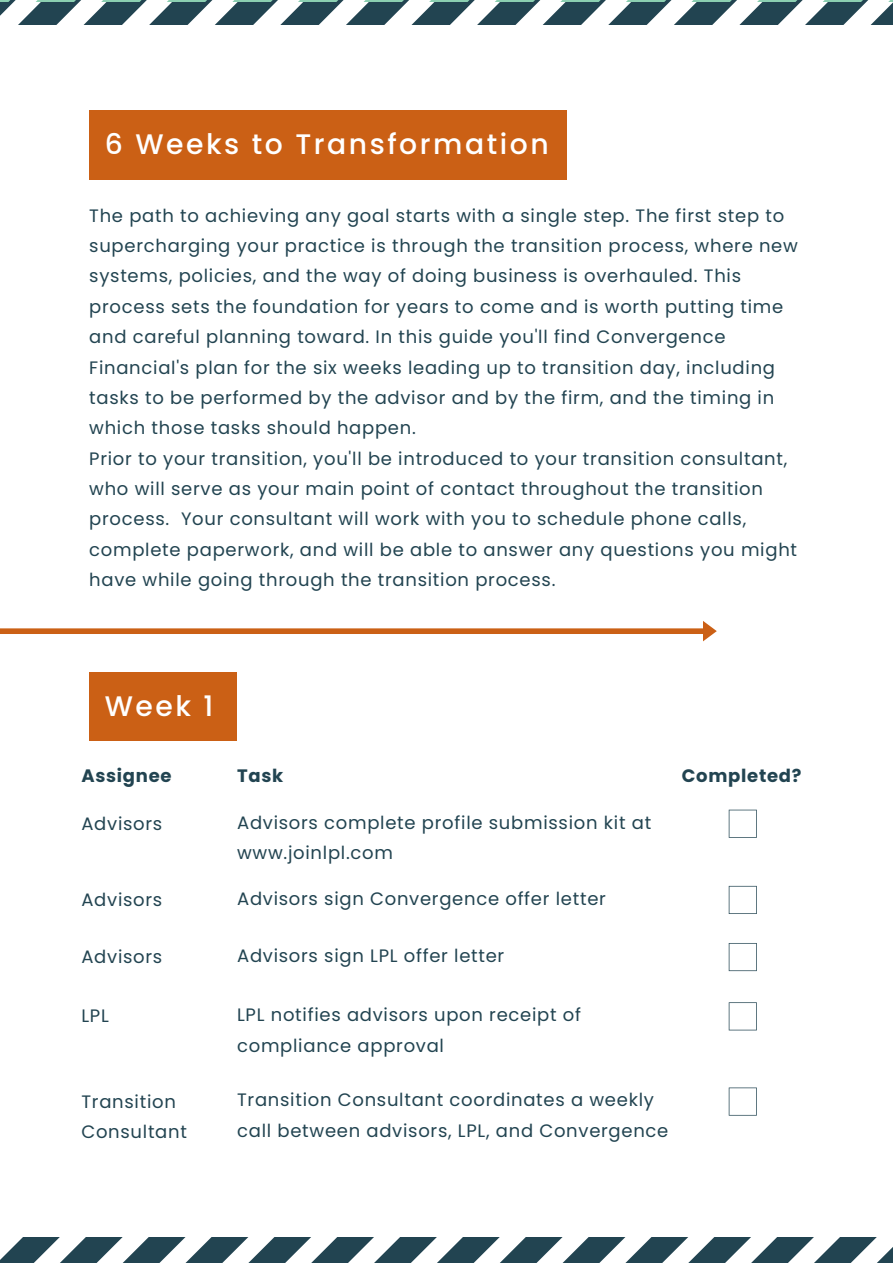
<style>
.page{position:relative;width:893px;height:1264px;background:#fff}
.page>*{position:absolute;margin:0;border:0;box-sizing:border-box;transform-origin:0 0}
.t1{font:500 28.2px "Poppins";letter-spacing:.09em;color:#fff}
.t2{font:18px/30.3px "Poppins";letter-spacing:.04em;color:#224451}
.t3{font:700 18px "Poppins";letter-spacing:.04em;color:#224451}
</style>
<div class="page">
<svg style="left:0;top:1237px;width:892px;height:25px"></svg>
<svg style="left:0;top:0;width:892px;height:25px"></svg>
<div style="left:89px;top:110px;width:478px;height:70px;background:#cb6015"></div>
<div style="left:0;top:628px;width:709px;height:6px;background:#cb6015"></div>
<svg style="left:703px;top:621px;width:13px;height:21px"></svg>
<div style="left:89px;top:672px;width:147px;height:68px;background:#cb6015"></div>
<svg style="left:728px;top:809px;width:28px;height:28px"></svg>
<svg style="left:728px;top:885px;width:28px;height:29px"></svg>
<svg style="left:728px;top:943px;width:28px;height:28px"></svg>
<svg style="left:728px;top:1002px;width:28px;height:28px"></svg>
<svg style="left:728px;top:1087px;width:28px;height:28px"></svg>
<h1 class="t1" style="left:105px;top:124px;width:445px">6 Weeks to Transformation</h1>
<p class="t2" style="left:89px;top:200px;width:710px">The path to achieving any goal starts with a single step. The first step to supercharging your practice is through the transition process, where new systems, policies, and the way of doing business is overhauled. This process sets the foundation for years to come and is worth putting time and careful planning toward. In this guide you'll find Convergence Financial's plan for the six weeks leading up to transition day, including tasks to be performed by the advisor and by the firm, and the timing in which those tasks should happen.<br>Prior to your transition, you'll be introduced to your transition consultant, who will serve as your main point of contact throughout the transition process. Your consultant will work with you to schedule phone calls, complete paperwork, and will be able to answer any questions you might have while going through the transition process.</p>
<h1 class="t1" style="left:105px;top:686px;width:110px">Week 1</h1>
<p class="t3" style="left:81px;top:763px;width:92px">Assignee</p>
<p class="t3" style="left:237px;top:763px;width:48px">Task</p>
<p class="t3" style="left:681px;top:763px;width:121px">Completed?</p>
<p class="t2" style="left:81px;top:808px;width:82px">Advisors</p>
<p class="t2" style="left:237px;top:807px;width:415px">Advisors complete profile submission kit at www.joinlpl.com</p>
<p class="t2" style="left:81px;top:884px;width:82px">Advisors</p>
<p class="t2" style="left:237px;top:883px;width:370px">Advisors sign Convergence offer letter</p>
<p class="t2" style="left:81px;top:941px;width:82px">Advisors</p>
<p class="t2" style="left:237px;top:940px;width:269px">Advisors sign LPL offer letter</p>
<p class="t2" style="left:81px;top:1000px;width:29px">LPL</p>
<p class="t2" style="left:81px;top:1086px;width:107px">Transition<br>Consultant</p>
<p class="t2" style="left:237px;top:999px;width:345px">LPL notifies advisors upon receipt of compliance approval</p>
<p class="t2" style="left:237px;top:1084px;width:433px">Transition Consultant coordinates a weekly call between advisors, LPL, and Convergence</p>
</div>
